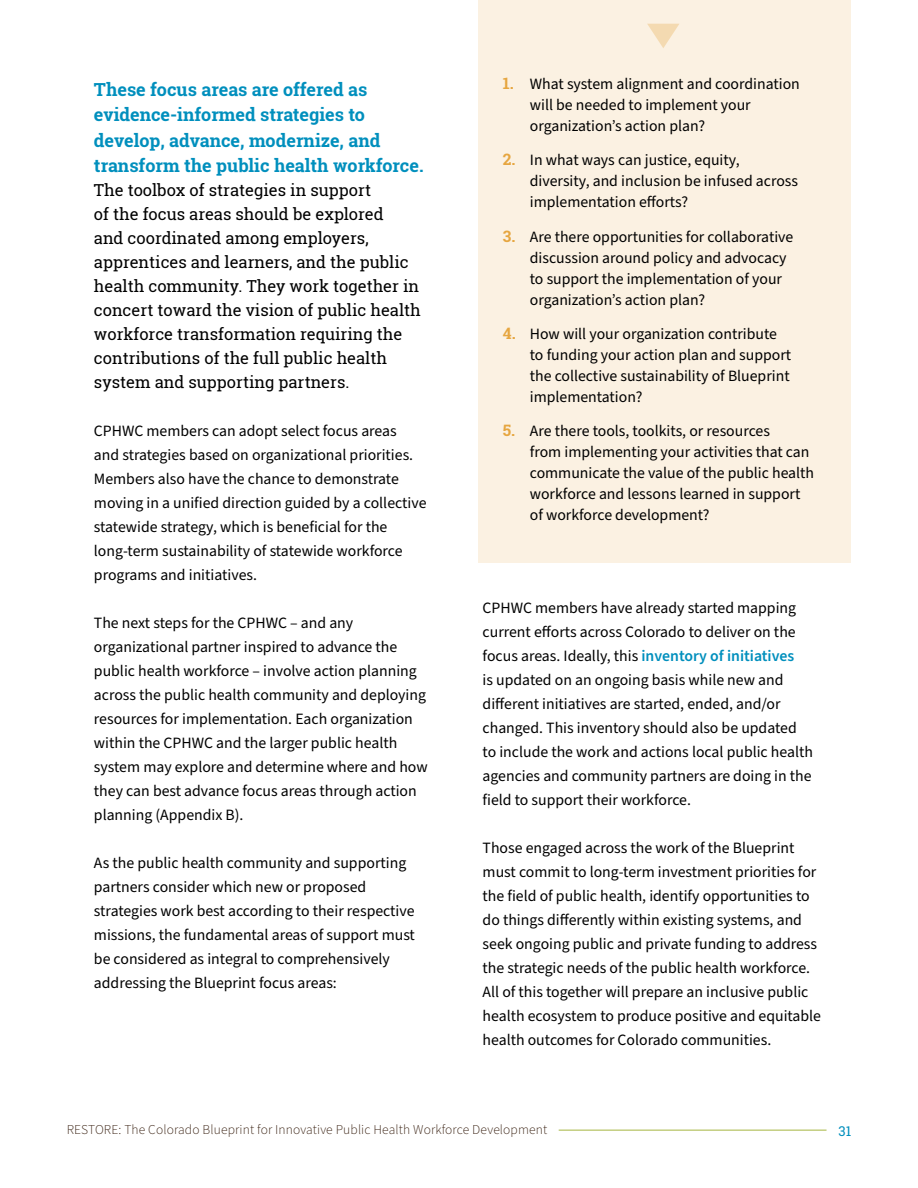
<style>
.page{position:relative;width:918px;height:1188px;background:#fff}
.page>*{position:absolute;margin:0;border:0;box-sizing:border-box;transform-origin:0 0}
.t1{font:700 18px/25.5px "Roboto Slab";color:#008fbd}
.t2{font:16.5px/24px "Roboto Slab";color:#000}
.t3{font:15.75px/24px "Source Sans Pro";color:#000}
.t4{font:300 13.5px "Source Sans Pro";letter-spacing:.01em;color:#3b2314}
.t5{font:13.5px "Roboto Slab";color:#008fbd}
.s1{font-family:"Roboto Slab";font-weight:700;color:#e6a640}
.s2{font-weight:600;color:#008fbd}
</style>
<div class="page">
<div style="left:479px;top:0;width:372px;height:563px;background:#fbf1e2"></div>
<svg style="left:647px;top:24px;width:32px;height:24px"></svg>
<hr style="left:559px;top:1130px;width:268px;height:1px;background:#a6b640">
<p class="t1" style="left:94px;top:76px;width:331px">These focus areas are offered as evidence-informed strategies to develop, advance, modernize, and transform the public health workforce.</p>
<p class="t2" style="left:94px;top:178px;width:329px">The toolbox of strategies in support<br>of the focus areas should be explored<br>and coordinated among employers, apprentices and learners, and the public health community. They work together in concert toward the vision of public health workforce transformation requiring the contributions of the full public health system and supporting partners.</p>
<p class="t3" style="left:94px;top:419px;width:334px">CPHWC members can adopt select focus areas<br>and strategies based on organizational priorities.<br>Members also have the chance to demonstrate moving in a unified direction guided by a collective statewide strategy, which is beneficial for the long-term sustainability of statewide workforce programs and initiatives.</p>
<p class="t3" style="left:94px;top:611px;width:335px">The next steps for the CPHWC – and any organizational partner inspired to advance the public health workforce – involve action planning across the public health community and deploying resources for implementation. Each organization within the CPHWC and the larger public health system may explore and determine where and how they can best advance focus areas through action planning (Appendix B).</p>
<p class="t3" style="left:94px;top:851px;width:323px">As the public health community and supporting partners consider which new or proposed strategies work best according to their respective missions, the fundamental areas of support must be considered as integral to comprehensively addressing the Blueprint focus areas:</p>
<p class="t3" style="left:530px;top:73px;width:271px;line-height:21px;text-indent:-27px"><span class="s1">1.</span> What system alignment and coordination will be needed to implement your organization’s action plan?</p>
<p class="t3" style="left:530px;top:150px;width:270px;line-height:21px;text-indent:-27px"><span class="s1">2.</span> In what ways can justice, equity, diversity, and inclusion be infused across implementation efforts?</p>
<p class="t3" style="left:530px;top:226px;width:265px;line-height:21px;text-indent:-27px"><span class="s1">3.</span> Are there opportunities for collaborative discussion around policy and advocacy to support the implementation of your organization’s action plan?</p>
<p class="t3" style="left:530px;top:324px;width:263px;line-height:21px;text-indent:-27px"><span class="s1">4.</span> How will your organization contribute to funding your action plan and support the collective sustainability of Blueprint implementation?</p>
<p class="t3" style="left:530px;top:421px;width:286px;line-height:21px;text-indent:-27px"><span class="s1">5.</span> Are there tools, toolkits, or resources<br>from implementing your activities that can communicate the value of the public health workforce and lessons learned in support of workforce development?</p>
<p class="t3" style="left:483px;top:596px;width:332px">CPHWC members have already started mapping current efforts across Colorado to deliver on the focus areas. Ideally, this <span class="s2">inventory of initiatives<br></span>is updated on an ongoing basis while new and different initiatives are started, ended, and/or changed. This inventory should also be updated to include the work and actions local public health agencies and community partners are doing in the field to support their workforce.</p>
<p class="t3" style="left:483px;top:836px;width:340px">Those engaged across the work of the Blueprint must commit to long-term investment priorities for the field of public health, identify opportunities to do things differently within existing systems, and seek ongoing public and private funding to address the strategic needs of the public health workforce.<br>All of this together will prepare an inclusive public health ecosystem to produce positive and equitable health outcomes for Colorado communities.</p>
<p class="t4" style="left:67px;top:1120px;width:482px">RESTORE: The Colorado Blueprint for Innovative Public Health Workforce Development</p>
<p class="t5" style="left:838px;top:1121px;width:14px">31</p>
</div>
